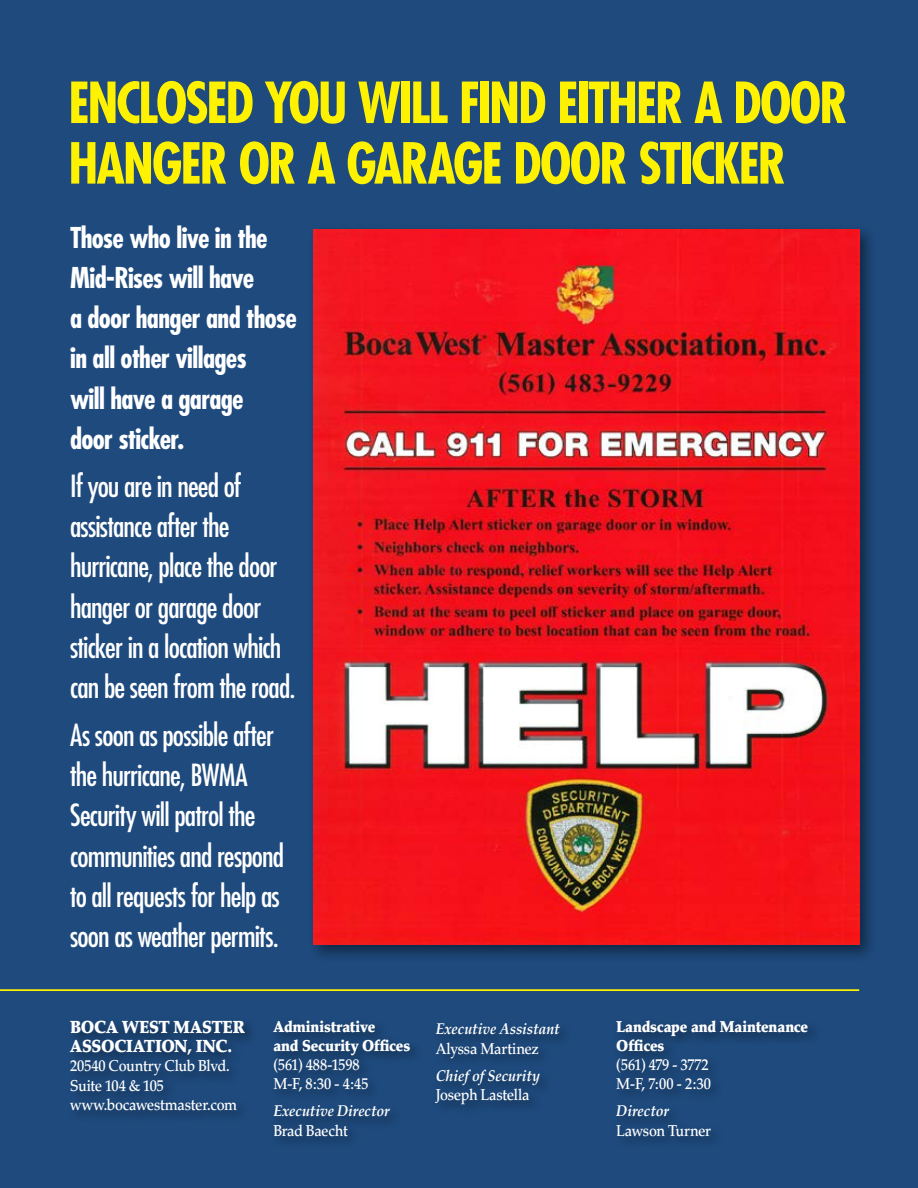
<style>
.page{position:relative;width:918px;height:1188px;background:#1e4a7d}
.page>*{position:absolute;margin:0;border:0;box-sizing:border-box;transform-origin:0 0}
.t1{font:700 condensed 55.05px/60.6px "Futura";letter-spacing:-.04em;color:#fff200}
.t2{font:condensed 29.7px/40.2px "Futura";letter-spacing:-.03em;color:#fff}
.t3{font:700 condensed 27.9px/40.2px "Futura";letter-spacing:-.025em;color:#fff}
.t4{font:900 17.55px/19.2px "Palatino";letter-spacing:-.02em;color:#fff;scale:.91 1}
.t5{font:500 15.75px/19.2px "Palatino";letter-spacing:-.02em;color:#fff;scale:.91 1}
.t6{font:900 15.75px/19.2px "Palatino";letter-spacing:-.015em;color:#fff;scale:.91 1}
.t7{font:15.75px "Palatino Bold Italic Os F";letter-spacing:-.005em;color:#fff;scale:.91 1}
</style>
<div class="page">
<div style="left:67px;top:1016px;width:191px;height:109px;background:#000;opacity:.45"></div>
<div style="left:269px;top:1016px;width:155px;height:134px;background:#000;opacity:.45"></div>
<div style="left:432px;top:1019px;width:141px;height:100px;background:#1c4677"></div>
<div style="left:613px;top:1016px;width:209px;height:134px;background:#000;opacity:.45"></div>
<hr style="left:0;top:989px;width:859px;height:2px;background:#fff200">
<div style="left:308px;top:224px;width:569px;height:738px;background:#000;opacity:.45"></div>
<img style="left:313px;top:229px;width:546px;height:716px">
<h1 class="t1" style="left:68px;top:73px;width:781px">ENCLOSED YOU WILL FIND EITHER A DOOR<br>HANGER OR A GARAGE DOOR STICKER</h1>
<p class="t3" style="left:70px;top:218px;width:228px">Those who live in the<br>Mid-Rises will have<br>a door hanger and those in all other villages<br>will have a garage<br>door sticker.</p>
<p class="t2" style="left:70px;top:466px;width:227px">If you are in need of assistance after the hurricane, place the door hanger or garage door sticker in a location which can be seen from the road.</p>
<p class="t2" style="left:70px;top:715px;width:216px">As soon as possible after the hurricane, BWMA<br>Security will patrol the communities and respond to all requests for help as soon as weather permits.</p>
<p class="t4" style="left:70px;top:1018px;width:193px">BOCA WEST MASTER<br>ASSOCIATION, INC.</p>
<p class="t5" style="left:70px;top:1057px;width:185px">20540 Country Club Blvd.<br>Suite 104 &amp; 105 www.bocawestmaster.com</p>
<p class="t6" style="left:273px;top:1017px;width:152px">Administrative<br>and Security Offices</p>
<p class="t5" style="left:273px;top:1055px;width:106px">(561) 488-1598<br>M-F, 8:30 - 4:45</p>
<p class="t7" style="left:273px;top:1102px;width:129px">Executive Director</p>
<p class="t5" style="left:273px;top:1121px;width:83px">Brad Baecht</p>
<p class="t7" style="left:436px;top:1020px;width:138px">Executive Assistant</p>
<p class="t5" style="left:436px;top:1039px;width:115px">Alyssa Martinez</p>
<p class="t7" style="left:436px;top:1066px;width:116px">Chief of Security</p>
<p class="t5" style="left:436px;top:1085px;width:105px">Joseph Lastella</p>
<p class="t6" style="left:616px;top:1017px;width:212px">Landscape and Maintenance<br>Offices</p>
<p class="t5" style="left:616px;top:1055px;width:106px">(561) 479 - 3772<br>M-F, 7:00 - 2:30</p>
<p class="t7" style="left:616px;top:1102px;width:60px">Director</p>
<p class="t5" style="left:616px;top:1121px;width:106px">Lawson Turner</p>
</div>
